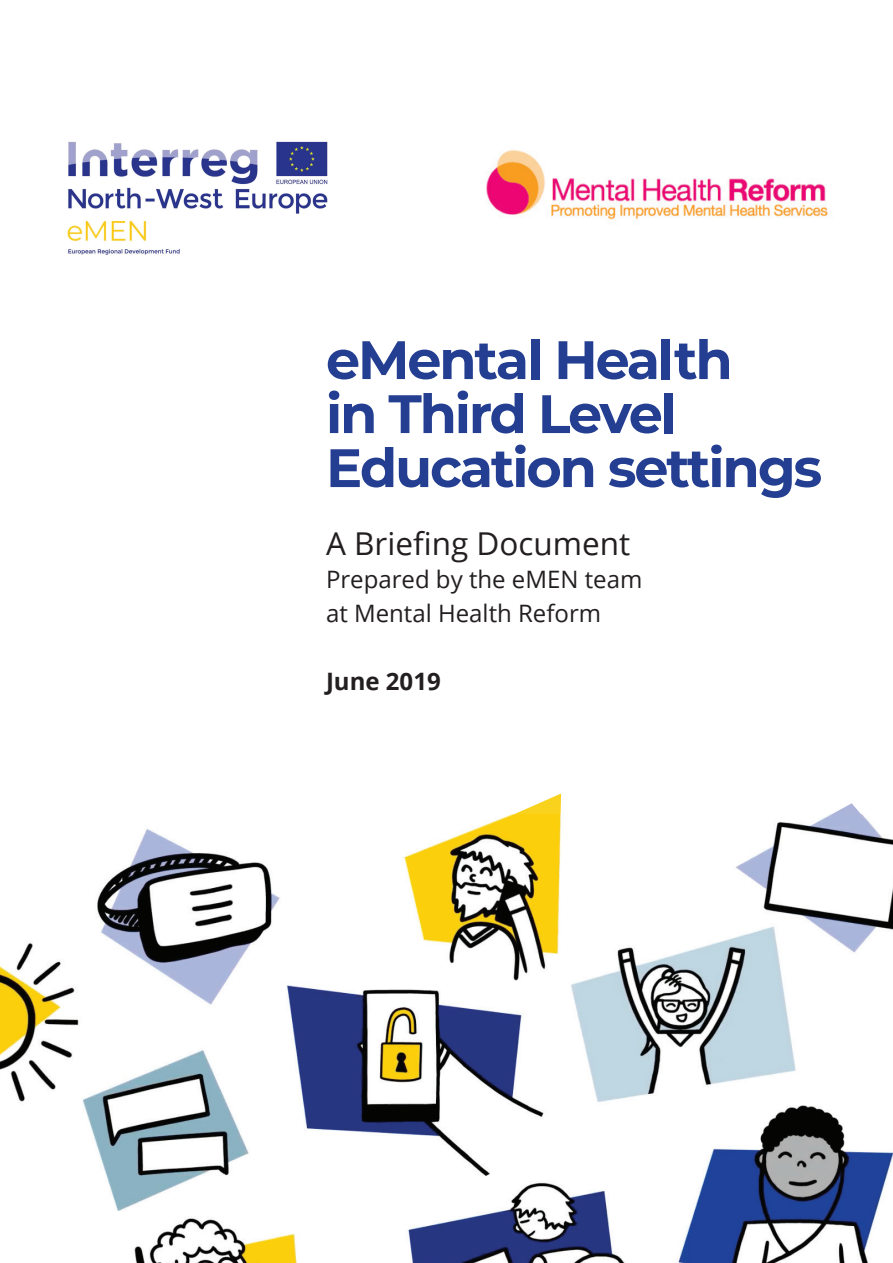
<style>
.page{position:relative;width:893px;height:1263px;background:#fff}
.page>*{position:absolute;margin:0;border:0;box-sizing:border-box;transform-origin:0 0}
.t1{font:700 54px/54px "Montserrat";letter-spacing:-.04em;color:#243e91}
.t2{font:31.5px "Open Sans";color:#231f20}
.t3{font:24px/33.8px "Open Sans";color:#231f20}
.t4{font:700 24px "Open Sans";color:#231f20}
</style>
<div class="page">
<svg style="left:832px;top:803px;width:29px;height:11px"></svg>
<svg style="left:515px;top:793px;width:46px;height:21px"></svg>
<img style="left:0;top:814px;width:893px;height:449px">
<img style="left:486px;top:150px;width:342px;height:70px">
<img style="left:67px;top:141px;width:261px;height:114px">
<p class="t1" style="left:326px;top:330px;width:498px">eMental Health<br>in Third Level<br>Education settings</p>
<p class="t2" style="left:326px;top:521px;width:306px">A Briefing Document</p>
<p class="t3" style="left:326px;top:562px;width:318px">Prepared by the eMEN team at Mental Health Reform</p>
<p class="t4" style="left:326px;top:664px;width:116px">June 2019</p>
</div>
